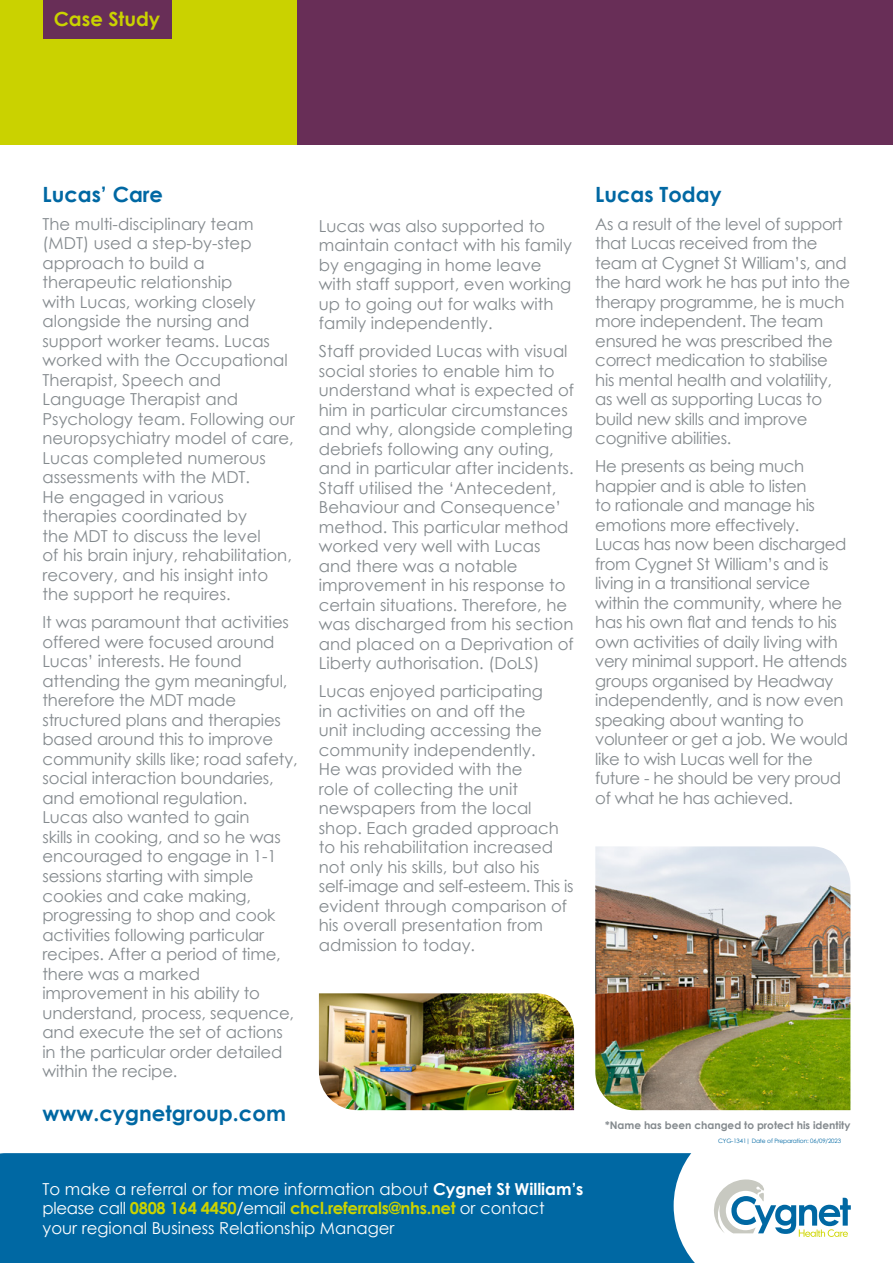
<style>
.page{position:relative;width:893px;height:1263px;background:#fff}
.page>*{position:absolute;margin:0;border:0;box-sizing:border-box;transform-origin:0 0}
.t1{font:700 21.15px "Century Gothic";color:#0068a3}
.t2{font:700 21px "Century Gothic";color:#0068a3}
.t3{font:700 19.5px "Century Gothic";color:#cad200}
.t4{font:16.5px/19.5px "Century Gothic";color:#848a8e}
.t5{font:16.5px/19.5px "Century Gothic";letter-spacing:-.02em;color:#848a8e}
.t6{font:16.5px/19.5px "Century Gothic";color:#fff}
.t7{font:700 10.5px "Century Gothic";color:#848a8e}
.t8{font:6px "Century Gothic";letter-spacing:-.02em;color:#0068a3}
.s1{font-weight:700}
.s2{font-weight:700;color:#cad200}
</style>
<div class="page">
<div style="left:0;top:1153px;width:674px;height:110px;background:#0068a3"></div>
<div style="left:0;top:0;width:298px;height:145px;background:#cad200"></div>
<div style="left:298px;top:0;width:595px;height:145px;background:#682e57"></div>
<div style="left:43px;top:0;width:128px;height:38px;background:#682e57"></div>
<svg style="left:674px;top:1153px;width:177px;height:110px"></svg>
<img style="left:595px;top:846px;width:255px;height:264px">
<img style="left:319px;top:993px;width:255px;height:117px">
<p class="t3" style="left:54px;top:4px;width:108px">Case Study</p>
<p class="t2" style="left:43px;top:178px;width:122px">Lucas’ Care</p>
<p class="t4" style="left:43px;top:214px;width:254px">The multi-disciplinary team (MDT) used a step-by-step approach to build a therapeutic relationship<br>with Lucas, working closely alongside the nursing and support worker teams. Lucas worked with the Occupational<br>Therapist, Speech and<br>Language Therapist and<br>Psychology team. Following our neuropsychiatry model of care,<br>Lucas completed numerous assessments with the MDT.<br>He engaged in various therapies coordinated by<br>the MDT to discuss the level<br>of his brain injury, rehabilitation, recovery, and his insight into the support he requires.</p>
<p class="t4" style="left:43px;top:612px;width:257px">It was paramount that activities offered were focused around<br>Lucas’ interests. He found attending the gym meaningful, therefore the MDT made structured plans and therapies based around this to improve community skills like; road safety, social interaction boundaries, and emotional regulation.<br>Lucas also wanted to gain<br>skills in cooking, and so he was encouraged to engage in 1-1 sessions starting with simple cookies and cake making, progressing to shop and cook activities following particular recipes. After a period of time, there was a marked improvement in his ability to understand, process, sequence, and execute the set of actions in the particular order detailed within the recipe.</p>
<p class="t1" style="left:43px;top:1098px;width:245px">www.cygnetgroup.com</p>
<p class="t4" style="left:319px;top:216px;width:255px">Lucas was also supported to maintain contact with his family by engaging in home leave with staff support, even working up to going out for walks with family independently.</p>
<p class="t4" style="left:319px;top:341px;width:257px">Staff provided Lucas with visual social stories to enable him to understand what is expected of him in particular circumstances and why, alongside completing debriefs following any outing, and in particular after incidents.<br>Staff utilised the ‘Antecedent,<br>Behaviour and Consequence’ method. This particular method worked very well with Lucas and there was a notable improvement in his response to certain situations. Therefore, he was discharged from his section and placed on a Deprivation of<br>Liberty authorisation. (DoLS)</p>
<p class="t4" style="left:319px;top:681px;width:256px">Lucas enjoyed participating<br>in activities on and off the<br>unit including accessing the community independently.<br>He was provided with the<br>role of collecting the unit newspapers from the local shop. Each graded approach to his rehabilitation increased not only his skills, but also his self-image and self-esteem. This is evident through comparison of his overall presentation from admission to today.</p>
<p class="t2" style="left:595px;top:178px;width:128px">Lucas Today</p>
<p class="t5" style="left:595px;top:214px;width:256px">As a result of the level of support that Lucas received from the team at Cygnet St William’s, and the hard work he has put into the therapy programme, he is much more independent. The team ensured he was prescribed the correct medication to stabilise his mental health and volatility, as well as supporting Lucas to build new skills and improve cognitive abilities.</p>
<p class="t5" style="left:595px;top:456px;width:254px">He presents as being much happier and is able to listen<br>to rationale and manage his emotions more effectively.<br>Lucas has now been discharged from Cygnet St William’s and is living in a transitional service within the community, where he has his own flat and tends to his own activities of daily living with very minimal support. He attends groups organised by Headway independently, and is now even speaking about wanting to volunteer or get a job. We would like to wish Lucas well for the future - he should be very proud of what he has achieved.</p>
<p class="t7" style="left:605px;top:1117px;width:247px">*Name has been changed to protect his identity</p>
<p class="t8" style="left:718px;top:1137px;width:124px">CYG-1341| Date of Preparation: 06/09/2023</p>
<p class="t6" style="left:43px;top:1179px;width:543px">To make a referral or for more information about <span class="s1">Cygnet St William’s </span>please call <span class="s2">0808 164 4450</span>/email <span class="s2">chcl.referrals@nhs.net</span> or contact<br>your regional Business Relationship Manager</p>
</div>
